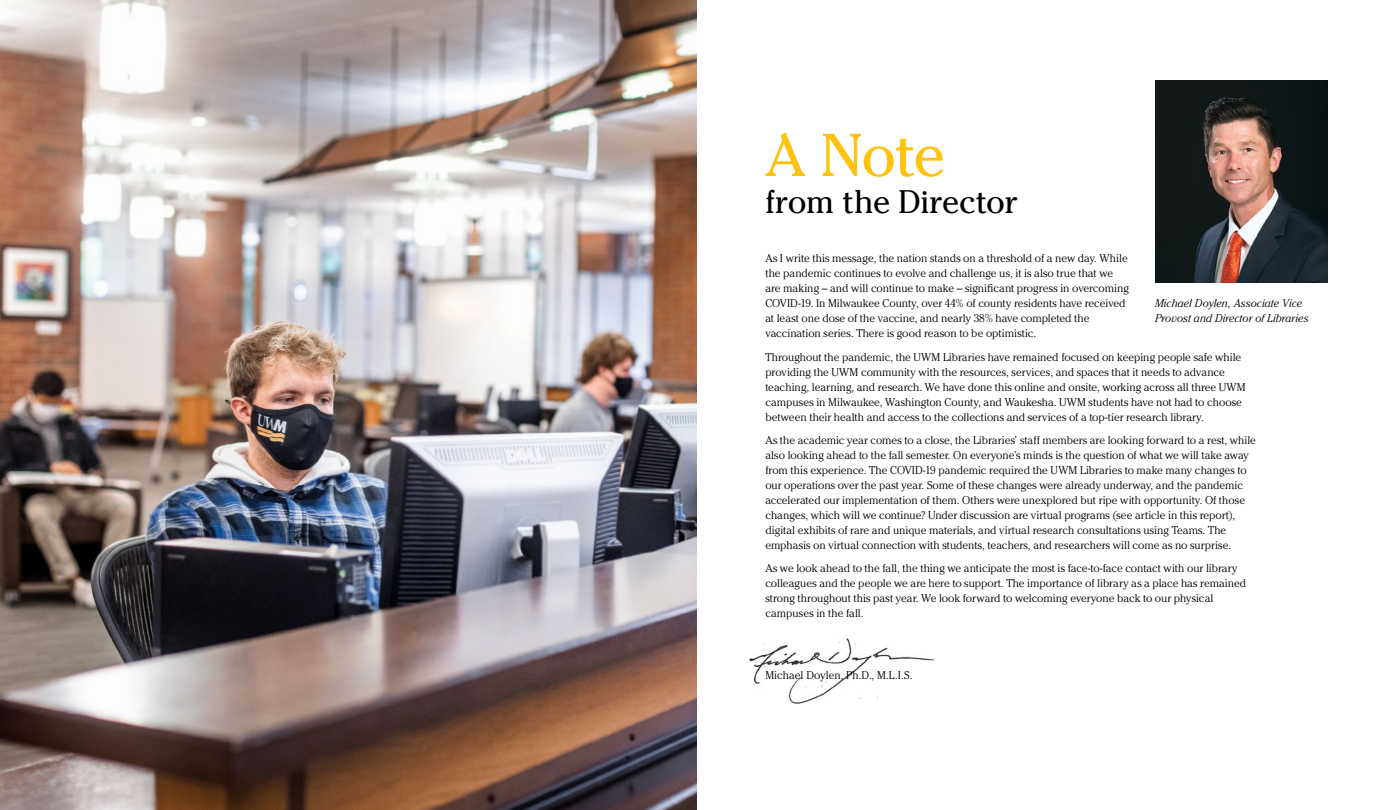
<style>
.page{position:relative;width:1395px;height:810px;background:#fff}
.page>*{position:absolute;margin:0;border:0;box-sizing:border-box;transform-origin:0 0}
.t1{font:60px "Cheltenham Std";color:#ffc20e}
.t2{font:32.5px "Cheltenham Std";letter-spacing:-.01em;color:#000}
.t3{font:300 11.25px/15px "Cheltenham Std";letter-spacing:-.005em;color:#000}
.t4{font:italic 300 11.25px/15px "Cheltenham Std";letter-spacing:.005em;color:#000}
</style>
<div class="page">
<img style="left:1155px;top:80px;width:173px;height:202px">
<img style="left:749px;top:639px;width:185px;height:65px">
<img style="left:0;top:0;width:697px;height:810px">
<h1 class="t1" style="left:765px;top:120px;width:181px">A Note</h1>
<h2 class="t2" style="left:765px;top:183px;width:254px">from the Director</h2>
<p class="t3" style="left:765px;top:251px;width:365px">As I write this message, the nation stands on a threshold of a new day. While the pandemic continues to evolve and challenge us, it is also true that we are making – and will continue to make – significant progress in overcoming COVID-19. In Milwaukee County, over 44% of county residents have received at least one dose of the vaccine, and nearly 38% have completed the vaccination series. There is good reason to be optimistic.</p>
<p class="t3" style="left:765px;top:349px;width:482px">Throughout the pandemic, the UWM Libraries have remained focused on keeping people safe while providing the UWM community with the resources, services, and spaces that it needs to advance teaching, learning, and research. We have done this online and onsite, working across all three UWM campuses in Milwaukee, Washington County, and Waukesha. UWM students have not had to choose between their health and access to the collections and services of a top-tier research library.</p>
<p class="t3" style="left:765px;top:433px;width:492px">As the academic year comes to a close, the Libraries’ staff members are looking forward to a rest, while also looking ahead to the fall semester. On everyone’s minds is the question of what we will take away from this experience. The COVID-19 pandemic required the UWM Libraries to make many changes to our operations over the past year. Some of these changes were already underway, and the pandemic accelerated our implementation of them. Others were unexplored but ripe with opportunity. Of those changes, which will we continue? Under discussion are virtual programs (see article in this report), digital exhibits of rare and unique materials, and virtual research consultations using Teams. The emphasis on virtual connection with students, teachers, and researchers will come as no surprise.</p>
<p class="t3" style="left:765px;top:561px;width:482px">As we look ahead to the fall, the thing we anticipate the most is face-to-face contact with our library colleagues and the people we are here to support. The importance of library as a place has remained strong throughout this past year. We look forward to welcoming everyone back to our physical campuses in the fall.</p>
<p class="t4" style="left:1155px;top:296px;width:155px">Michael Doylen, Associate Vice<br>Provost and Director of Libraries</p>
<p class="t3" style="left:765px;top:668px;width:149px">Michael Doylen, Ph.D., M.L.I.S.</p>
</div>
